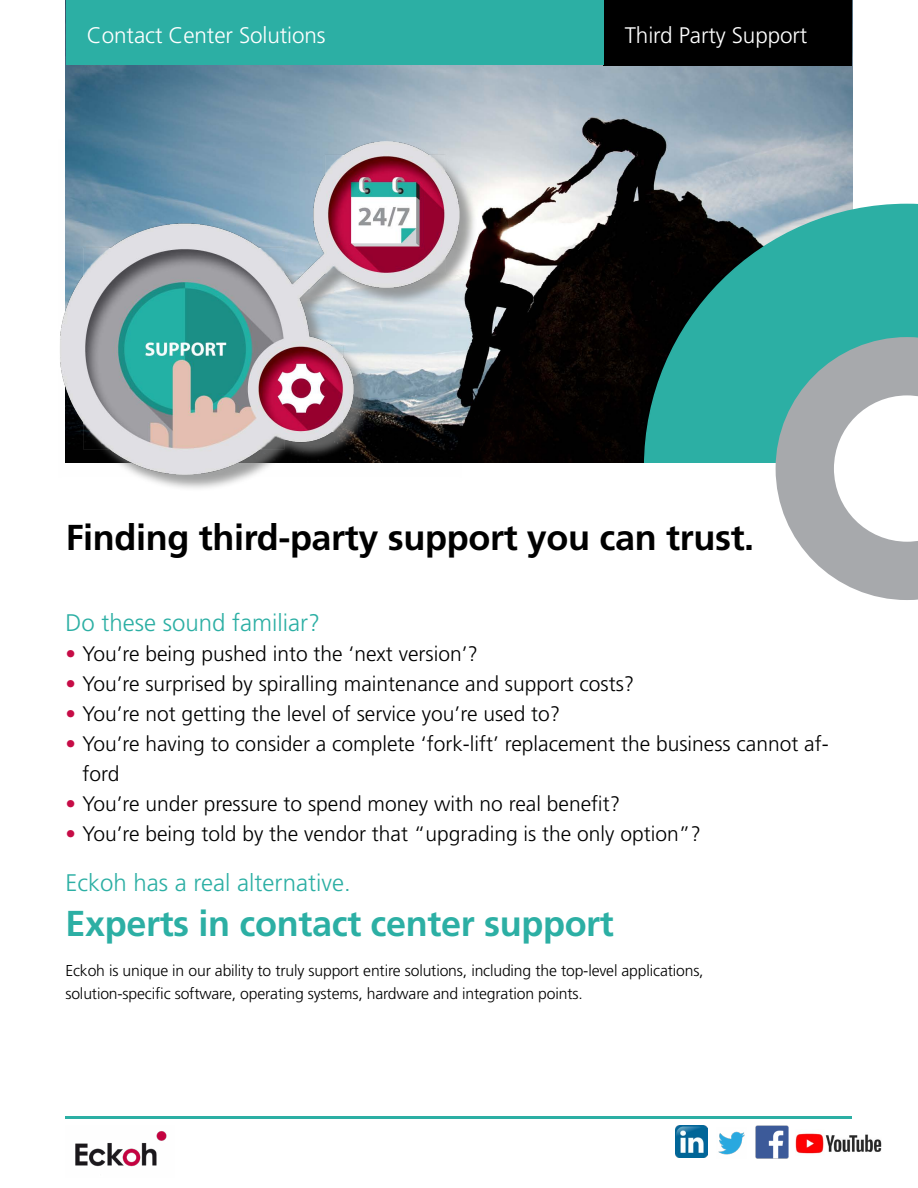
<style>
.page{position:relative;width:918px;height:1188px;background:#fff}
.page>*{position:absolute;margin:0;border:0;box-sizing:border-box;transform-origin:0 0}
.t1{font:700 36px "Frutiger LT Std";letter-spacing:-.01em;color:#000}
.t2{font:700 36px "Frutiger LT Std";letter-spacing:-.01em;color:#2cafa4}
.t3{font:300 24px "Frutiger LT Std";color:#2cafa4}
.t4{font:300 22.5px "Frutiger LT Std";letter-spacing:-.005em;color:#fff}
.t5{font:300 21px/30px "Frutiger LT Std";color:#000}
.t6{font:300 15.75px/22.5px "Frutiger LT Std";letter-spacing:-.01em;color:#000}
.s1{font-weight:700;color:#c60c46}
</style>
<div class="page">
<hr style="left:66px;top:1116px;width:786px;height:3px;background:#2cafa4">
<img style="left:75px;top:1131px;width:92px;height:36px">
<img style="left:676px;top:1126px;width:32px;height:32px">
<img style="left:718px;top:1131px;width:27px;height:24px">
<img style="left:796px;top:1133px;width:85px;height:21px">
<img style="left:756px;top:1126px;width:33px;height:33px">
<img style="left:66px;top:65px;width:786px;height:398px">
<div style="left:604px;top:0;width:248px;height:66px;background:#000"></div>
<div style="left:66px;top:0;width:538px;height:65px;background:#2cafa4"></div>
<svg style="left:644px;top:204px;width:274px;height:259px;background:#2a8a83"></svg>
<svg style="left:776px;top:337px;width:142px;height:263px"></svg>
<img style="left:60px;top:116px;width:465px;height:373px">
<p class="t4" style="left:87px;top:22px;width:240px">Contact Center Solutions</p>
<p class="t4" style="left:625px;top:23px;width:184px">Third Party Support</p>
<h1 class="t1" style="left:66px;top:516px;width:690px">Finding third-party support you can trust.</h1>
<p class="t3" style="left:65px;top:609px;width:256px">Do these sound familiar?</p>
<p class="t5" style="left:65px;top:639px;width:414px"><span class="s1">•</span> You’re being pushed into the ‘next version’?</p>
<p class="t5" style="left:65px;top:669px;width:570px"><span class="s1">•</span> You’re surprised by spiralling maintenance and support costs?</p>
<p class="t5" style="left:65px;top:699px;width:497px"><span class="s1">•</span> You’re not getting the level of service you’re used to?</p>
<p class="t5" style="left:82px;top:729px;width:748px;text-indent:-17px"><span class="s1">•</span> You’re having to consider a complete ‘fork-lift’ replacement the business cannot af&shy;ford</p>
<p class="t5" style="left:65px;top:789px;width:557px"><span class="s1">•</span> You’re under pressure to spend money with no real benefit?</p>
<p class="t5" style="left:65px;top:819px;width:637px"><span class="s1">•</span> You’re being told by the vendor that “upgrading is the only option”?</p>
<p class="t3" style="left:65px;top:869px;width:287px">Eckoh has a real alternative.</p>
<h1 class="t2" style="left:65px;top:902px;width:550px">Experts in contact center support</h1>
<p class="t6" style="left:65px;top:960px;width:640px">Eckoh is unique in our ability to truly support entire solutions, including the top-level applications, solution-specific software, operating systems, hardware and integration points.</p>
</div>
